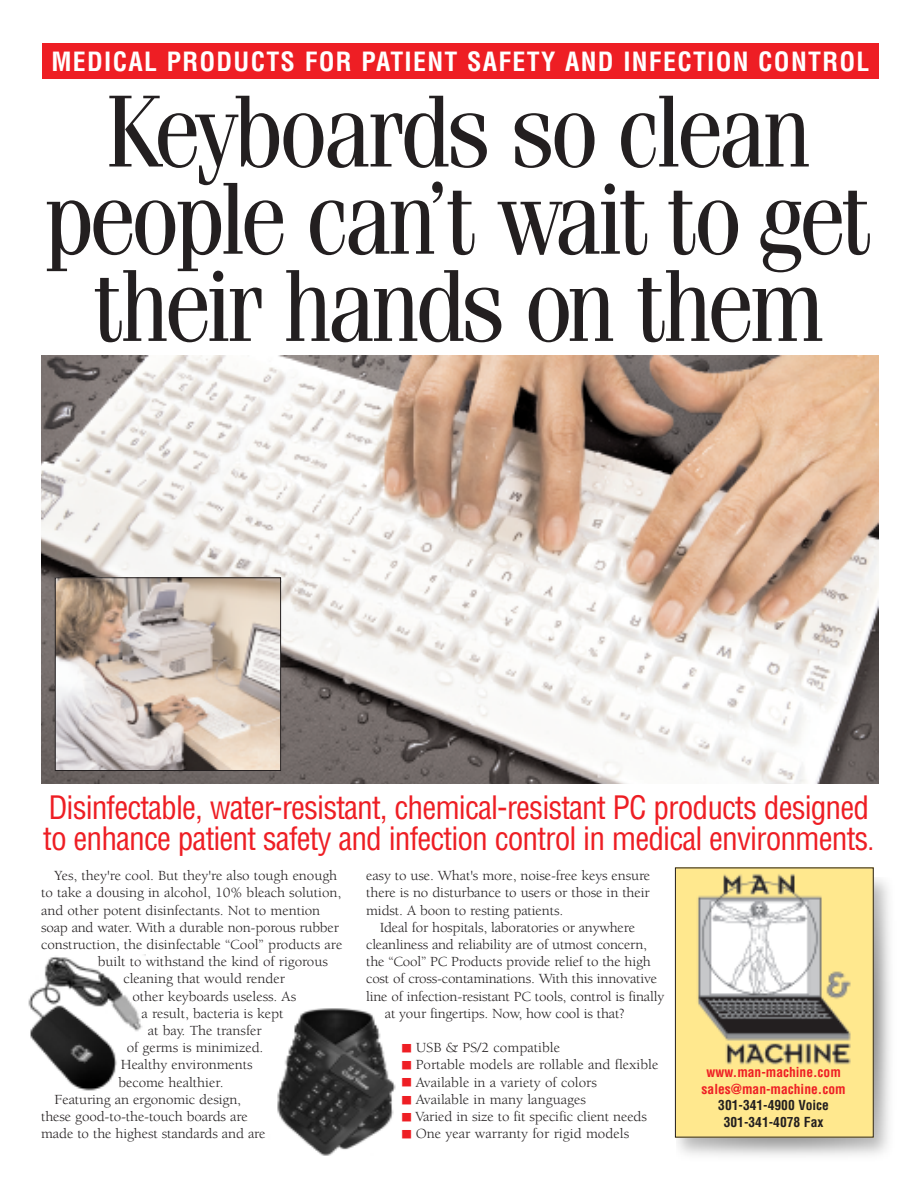
<style>
.page{position:relative;width:918px;height:1188px;background:#fff}
.page>*{position:absolute;margin:0;border:0;box-sizing:border-box;transform-origin:0 0}
.t1{font:102px/87.2px "Fenice IT Cby BT";letter-spacing:-.025em;color:#231f20;text-align:center;scale:.9 1}
.t2{font:condensed 31.5px/31.5px "Helvetica";letter-spacing:-.03em;color:#ee1e24}
.t3{font:700 condensed 25.8px "Helvetica";letter-spacing:.05em;color:#fff}
.t4{font:14.4px/17.2px "Berkeley";letter-spacing:-.01em;color:#231f20;text-align:justify;scale:1.05 1}
.t5{font:700 condensed 13.5px/16.5px "Helvetica";color:#ee1e24;text-align:center}
.t6{font:700 condensed 13.5px/16.5px "Helvetica";color:#231f20;text-align:center}
.s1{font-size:27px}
.s2{color:#ee1e24}
</style>
<div class="page">
<img style="left:28px;top:954px;width:118px;height:137px">
<img style="left:277px;top:1008px;width:119px;height:148px">
<img style="left:41px;top:356px;width:837px;height:428px">
<img style="left:677px;top:870px;width:195px;height:266px">
<div style="left:675px;top:868px;width:199px;height:270px;border:1px solid #231f20"></div>
<div style="left:42px;top:44px;width:837px;height:35px;background:#ee1e24"></div>
<img style="left:57px;top:579px;width:222px;height:190px">
<div style="left:55px;top:577px;width:226px;height:194px;border:1px solid #231f20"></div>
<h3 class="t3" style="left:52px;top:47px;width:819px">MEDICAL PRODUCTS FOR PATIENT SAFETY AND INFECTION CONTROL</h3>
<h1 class="t1" style="left:45px;top:96px;width:920px">Keyboards so clean people can’t wait to get their hands on them</h1>
<h2 class="t2" style="left:43px;top:792px;width:832px">Disinfectable, water-resistant, chemical-resistant PC products designed to enhance patient safety and infection control in medical environments<span class="s1">.</span></h2>
<p class="t4" style="left:55px;top:868px;width:271px">Yes, they're cool. But they're also tough enough</p>
<p class="t4" style="left:41px;top:885px;width:287px">to take a dousing in alcohol, 10% bleach solution,</p>
<p class="t4" style="left:41px;top:903px;width:267px">and other potent disinfectants. Not to mention</p>
<p class="t4" style="left:41px;top:920px;width:285px">soap and water. With a durable non-porous rubber</p>
<p class="t4" style="left:41px;top:937px;width:288px">construction, the disinfectable “Cool” products are</p>
<p class="t4" style="left:98px;top:954px;width:221px">built to withstand the kind of rigorous</p>
<p class="t4" style="left:123px;top:971px;width:155px">cleaning that would render</p>
<p class="t4" style="left:133px;top:989px;width:157px">other keyboards useless. As</p>
<p class="t4" style="left:142px;top:1006px;width:137px">a result, bacteria is kept</p>
<p class="t4" style="left:148px;top:1023px;width:110px">at bay. The transfer</p>
<p class="t4" style="left:127px;top:1040px;width:132px">of germs is minimized.</p>
<p class="t4" style="left:121px;top:1057px;width:127px">Healthy environments</p>
<p class="t4" style="left:118px;top:1075px;width:102px">become healthier.</p>
<p class="t4" style="left:55px;top:1092px;width:179px">Featuring an ergonomic design,</p>
<p class="t4" style="left:41px;top:1109px;width:198px">these good-to-the-touch boards are</p>
<p class="t4" style="left:41px;top:1126px;width:215px">made to the highest standards and are</p>
<p class="t4" style="left:366px;top:868px;width:272px">easy to use. What's more, noise-free keys ensure there is no disturbance to users or those in their midst. A boon to resting patients.</p>
<p class="t4" style="left:380px;top:920px;width:245px">Ideal for hospitals, laboratories or anywhere</p>
<p class="t4" style="left:366px;top:937px;width:269px">cleanliness and reliability are of utmost concern,</p>
<p class="t4" style="left:366px;top:954px;width:273px">the “Cool” PC Products provide relief to the high</p>
<p class="t4" style="left:366px;top:971px;width:279px">cost of cross-contaminations. With this innovative</p>
<p class="t4" style="left:366px;top:989px;width:285px">line of infection-resistant PC tools, control is finally</p>
<p class="t4" style="left:385px;top:1006px;width:230px">at your fingertips. Now, how cool is that?</p>
<p class="t4" style="left:402px;top:1040px;width:152px"><span class="s2">■</span> USB &amp; PS/2 compatible</p>
<p class="t4" style="left:402px;top:1057px;width:245px"><span class="s2">■</span> Portable models are rollable and flexible</p>
<p class="t4" style="left:402px;top:1075px;width:187px"><span class="s2">■</span> Available in a variety of colors</p>
<p class="t4" style="left:402px;top:1092px;width:176px"><span class="s2">■</span> Available in many languages</p>
<p class="t4" style="left:402px;top:1109px;width:235px"><span class="s2">■</span> Varied in size to fit specific client needs</p>
<p class="t4" style="left:402px;top:1126px;width:218px"><span class="s2">■</span> One year warranty for rigid models</p>
<p class="t5" style="left:702px;top:1064px;width:145px">www.man-machine.com sales@man-machine.com</p>
<p class="t6" style="left:718px;top:1097px;width:112px">301-341-4900 Voice<br>301-341-4078 Fax</p>
</div>
